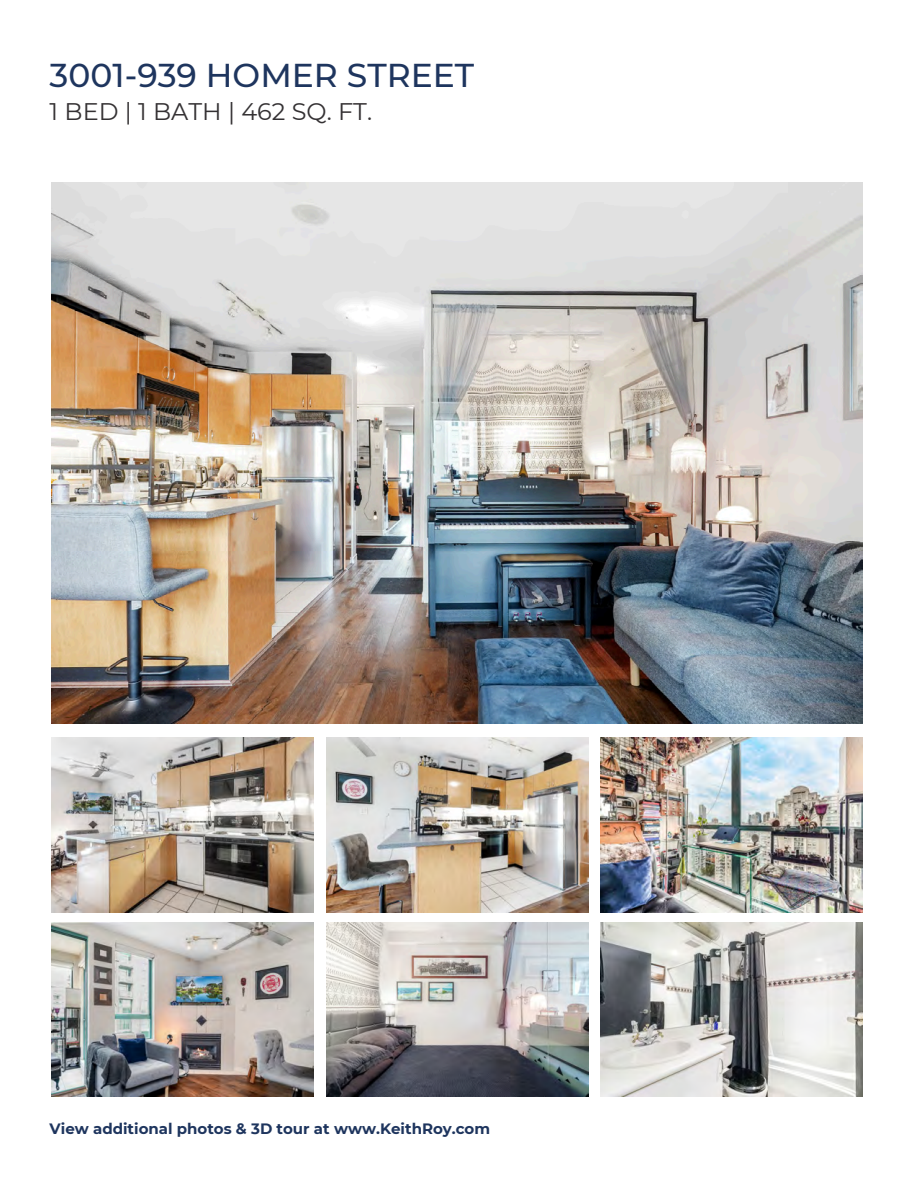
<style>
.page{position:relative;width:918px;height:1188px;background:#fff}
.page>*{position:absolute;margin:0;border:0;box-sizing:border-box;transform-origin:0 0}
.t1{font:500 33px "Montserrat";color:#1e355e}
.t2{font:24px "Montserrat";color:#343133}
.t3{font:700 15px "Montserrat";color:#1e355e}
</style>
<div class="page">
<img style="left:52px;top:738px;width:262px;height:174px">
<img style="left:52px;top:923px;width:262px;height:174px">
<img style="left:601px;top:922px;width:262px;height:175px">
<img style="left:601px;top:738px;width:262px;height:174px">
<img style="left:326px;top:738px;width:262px;height:174px">
<img style="left:326px;top:923px;width:262px;height:174px">
<img style="left:52px;top:182px;width:811px;height:542px">
<p class="t1" style="left:50px;top:55px;width:426px">3001-939 HOMER STREET</p>
<p class="t2" style="left:50px;top:97px;width:324px">1 BED | 1 BATH | 462 SQ. FT.</p>
<p class="t3" style="left:50px;top:1119px;width:442px">View additional photos &amp; 3D tour at www.KeithRoy.com</p>
</div>
